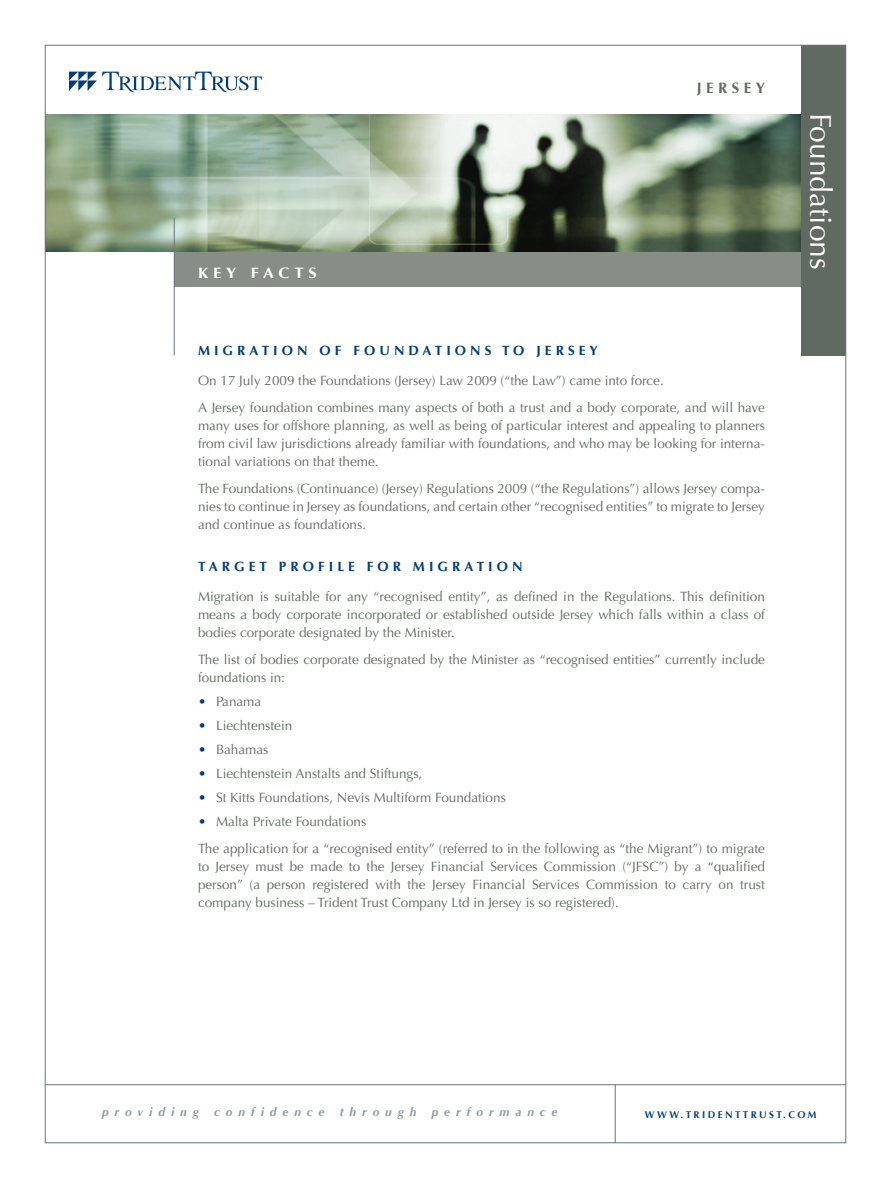
<style>
.page{position:relative;width:891px;height:1188px;background:#fff}
.page>*{position:absolute;margin:0;border:0;box-sizing:border-box;transform-origin:0 0}
.t1{font:30px "Optima LT Std";color:#fff}
.t2{font:700 15px "Optima";letter-spacing:.3em;color:#fff;scale:1.1 1}
.t3{font:700 15px "Optima";letter-spacing:.3em;color:#606a60}
.Text-6pts___Above{font:13.5px/18px "Optima LT Std";color:#606a60;text-align:justify}
.Bullets-1{font:13.5px "Optima LT Std";color:#606a60}
.Head_1{font:700 13.5px "Optima LT Std";letter-spacing:.3em;color:#013d7d}
.t4{font:italic 700 12px "Optima";letter-spacing:.49em;color:#8f99a1}
.t5{font:700 9.75px "Optima";letter-spacing:.25em;color:#013d7d}
.s1{color:#013d7d}
</style>
<div class="page">
<div style="left:174px;top:251px;width:630px;height:36px;background:#868e85"></div>
<img style="left:47px;top:114px;width:754px;height:137px">
<div style="left:801px;top:45px;width:45px;height:311px;background:#606a60"></div>
<hr style="left:45px;top:1084px;width:801px;height:1px;background:#6a747b">
<hr style="left:615px;top:1084px;width:1px;height:59px;background:#6a747b">
<hr style="left:174px;top:218px;width:1px;height:138px;background:#6a747b">
<svg style="left:69px;top:72px;width:193px;height:20px"></svg>
<p class="t2" style="left:198px;top:264px;width:110px">KEY FACTS</p>
<p class="t3" style="left:697px;top:79px;width:70px">JERSEY</p>
<p class="Head_1" style="left:198px;top:342px;width:401px">MIGRATION OF FOUNDATIONS TO JERSEY</p>
<p class="Text-6pts___Above" style="left:198px;top:372px;width:467px">On 17 July 2009 the Foundations (Jersey) Law 2009 (“the Law”) came into force.</p>
<p class="Text-6pts___Above" style="left:198px;top:399px;width:569px">A Jersey foundation combines many aspects of both a trust and a body corporate, and will have many uses for offshore planning, as well as being of particular interest and appealing to planners from civil law jurisdictions already familiar with foundations, and who may be looking for interna&shy;tional variations on that theme.</p>
<p class="Text-6pts___Above" style="left:198px;top:480px;width:569px">The Foundations (Continuance) (Jersey) Regulations 2009 (“the Regulations”) allows Jersey compa&shy;nies to continue in Jersey as foundations, and certain other “recognised entities” to migrate to Jersey and continue as foundations.</p>
<p class="Head_1" style="left:198px;top:558px;width:326px">TARGET PROFILE FOR MIGRATION</p>
<p class="Text-6pts___Above" style="left:198px;top:588px;width:569px">Migration is suitable for any “recognised entity”, as defined in the Regulations. This definition means a body corporate incorporated or established outside Jersey which falls within a class of bodies corporate designated by the Minister.</p>
<p class="Text-6pts___Above" style="left:198px;top:651px;width:568px">The list of bodies corporate designated by the Minister as “recognised entities” currently include foundations in:</p>
<p class="Bullets-1" style="left:198px;top:693px;width:65px"><span class="s1">•</span> Panama</p>
<p class="Bullets-1" style="left:198px;top:717px;width:96px"><span class="s1">•</span> Liechtenstein</p>
<p class="Bullets-1" style="left:198px;top:741px;width:72px"><span class="s1">•</span> Bahamas</p>
<p class="Bullets-1" style="left:198px;top:765px;width:226px"><span class="s1">•</span> Liechtenstein Anstalts and Stiftungs,</p>
<p class="Bullets-1" style="left:198px;top:789px;width:309px"><span class="s1">•</span> St Kitts Foundations, Nevis Multiform Foundations</p>
<p class="Bullets-1" style="left:198px;top:813px;width:170px"><span class="s1">•</span> Malta Private Foundations</p>
<p class="Text-6pts___Above" style="left:198px;top:840px;width:569px">The application for a “recognised entity” (referred to in the following as “the Migrant”) to migrate to Jersey must be made to the Jersey Financial Services Commission (“JFSC”) by a “qualified person” (a person registered with the Jersey Financial Services Commission to carry on trust company business – Trident Trust Company Ltd in Jersey is so registered).</p>
<p class="t1" style="left:838px;top:112px;width:159px;rotate:90deg">Foundations</p>
<p class="t4" style="left:102px;top:1105px;width:98px">providing</p>
<p class="t4" style="left:214px;top:1105px;width:112px">confidence</p>
<p class="t4" style="left:340px;top:1105px;width:78px">through</p>
<p class="t4" style="left:432px;top:1105px;width:127px">performance</p>
<p class="t5" style="left:645px;top:1109px;width:173px">WWW.TRIDENTTRUST.COM</p>
</div>
